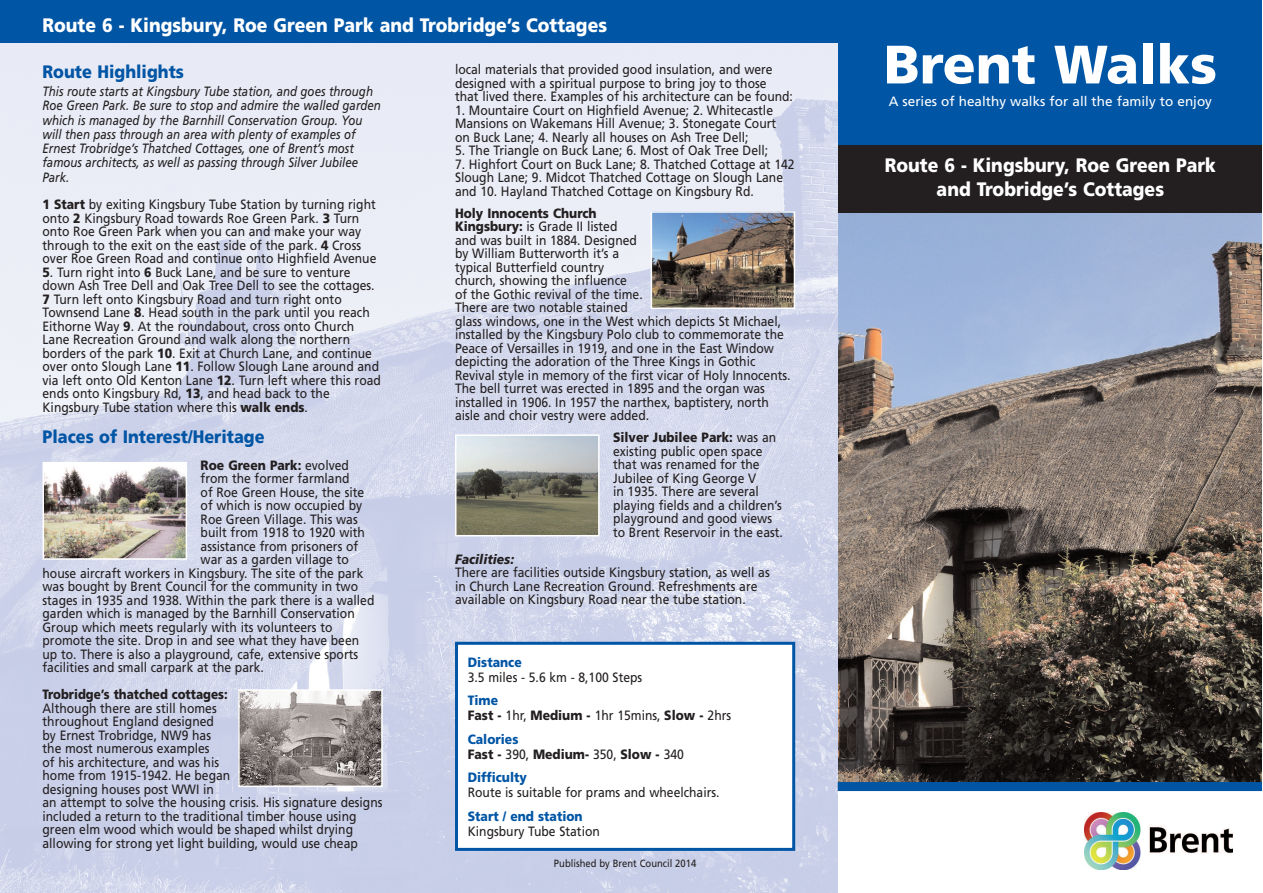
<style>
.page{position:relative;width:1263px;height:893px;background:#fff}
.page>*{position:absolute;margin:0;border:0;box-sizing:border-box;transform-origin:0 0}
.t1{font:900 54px "Frutiger";color:#fff}
.t2{font:900 19.5px/23.4px "Frutiger";color:#fff;text-align:center;scale:.9 1}
.t3{font:900 18px "Frutiger";color:#0155a5;scale:.9 1}
.t4{font:13.5px/13.5px "Frutiger";color:#231f20;scale:.9 1}
.t5{font:italic 13.5px/14.2px "Frutiger";color:#231f20;scale:.85 1}
.t6{font:900 13.5px/15px "Frutiger";color:#231f20;scale:.9 1}
.t7{font:13.5px "Frutiger";color:#fff}
.t8{font:900 13.5px "Frutiger";color:#0155a5;scale:.9 1}
.t9{font:900 13.5px "Frutiger";color:#231f20;scale:.87 1}
.t10{font:italic 900 13.5px "Frutiger";color:#231f20;scale:.9 1}
.t11{font:10.5px "Frutiger";color:#231f20;scale:.9 1}
.s1{font-weight:900}
.s2{font-weight:400}
.s3{font-weight:900;color:#0155a5}
.s4{color:#0155a5}
</style>
<div class="page">
<div style="left:838px;top:0;width:424px;height:471px;background:#0155a5"></div>
<div style="left:838px;top:145px;width:424px;height:68px;background:#231f20"></div>
<img style="left:838px;top:213px;width:424px;height:569px">
<img style="left:0;top:43px;width:838px;height:850px">
<img style="left:1084px;top:813px;width:149px;height:56px">
<div style="left:0;top:0;width:838px;height:43px;background:#0155a5"></div>
<div style="left:456px;top:643px;width:338px;height:206px;background:#fff"></div>
<div style="left:455px;top:642px;width:340px;height:209px;border:3px solid #0155a5"></div>
<div style="left:838px;top:782px;width:424px;height:9px;background:#0155a5"></div>
<img style="left:46px;top:465px;width:138px;height:92px">
<div style="left:43px;top:462px;width:144px;height:98px;border:2px solid #fff"></div>
<img style="left:654px;top:214px;width:138px;height:92px">
<div style="left:651px;top:211px;width:144px;height:98px;border:2px solid #fff"></div>
<img style="left:458px;top:437px;width:139px;height:96px">
<div style="left:455px;top:434px;width:145px;height:102px;border:2px solid #fff"></div>
<img style="left:241px;top:692px;width:139px;height:92px">
<div style="left:238px;top:689px;width:145px;height:98px;border:2px solid #fff"></div>
<h2 class="t2" style="left:43px;top:15px;width:629px">Route 6 - Kingsbury, Roe Green Park and Trobridge’s Cottages</h2>
<h3 class="t3" style="left:43px;top:64px;width:159px">Route Highlights</h3>
<p class="t5" style="left:43px;top:85px;width:400px">This route starts at Kingsbury Tube station, and goes through Roe Green Park. Be sure to stop and admire the walled garden which is managed by †he Barnhill Conservation Group. You will then pass through an area with plenty of examples of Ernest Trobridge’s Thatched Cottages, one of Brent’s most famous architects, as well as passing through Silver Jubilee Park.</p>
<p class="t4" style="left:43px;top:199px;width:372px"><span class="s1">1 Start</span> by exiting Kingsbury Tube Station by turning right onto <span class="s1">2</span> Kingsbury Road towards Roe Green Park. <span class="s1">3</span> Turn onto Roe Green Park when you can and make your way through to the exit on the east side of the park. <span class="s1">4</span> Cross over Roe Green Road and continue onto Highfield Avenue</p>
<p class="t4" style="left:43px;top:267px;width:377px"><span class="s1">5</span>. Turn right into <span class="s1">6</span> Buck Lane, and be sure to venture down Ash Tree Dell and Oak Tree Dell to see the cottages.<br><span class="s1">7</span> Turn left onto Kingsbury Road and turn right onto Townsend Lane <span class="s1">8</span>. Head south in the park until you reach Eithorne Way <span class="s1">9</span>. At the roundabout, cross onto Church Lane Recreation Ground and walk along the northern borders of the park <span class="s1">10</span>. Exit at Church Lane, and continue over onto Slough Lane <span class="s1">11</span>. Follow Slough Lane around and via left onto Old Kenton Lane <span class="s1">12</span>. Turn left where this road ends onto Kingsbury Rd, <span class="s1">13</span>, and head back to the Kingsbury Tube station where this <span class="s1">walk ends</span>.</p>
<h3 class="t3" style="left:43px;top:430px;width:248px">Places of Interest/Heritage</h3>
<p class="t6" style="left:201px;top:458px;width:166px">Roe Green Park: <span class="s2">evolved</span></p>
<p class="t4" style="left:201px;top:473px;width:167px">from the former farmland</p>
<p class="t4" style="left:201px;top:486px;width:183px">of Roe Green House, the site</p>
<p class="t4" style="left:201px;top:500px;width:181px">of which is now occupied by</p>
<p class="t4" style="left:201px;top:513px;width:176px">Roe Green Village. This was</p>
<p class="t4" style="left:201px;top:527px;width:184px">built from 1918 to 1920 with</p>
<p class="t4" style="left:201px;top:540px;width:177px">assistance from prisoners of</p>
<p class="t4" style="left:201px;top:554px;width:166px">war as a garden village to</p>
<p class="t4" style="left:43px;top:567px;width:358px">house aircraft workers in Kingsbury. The site of the park</p>
<p class="t4" style="left:43px;top:581px;width:352px">was bought by Brent Council for the community in two</p>
<p class="t4" style="left:43px;top:594px;width:370px">stages in 1935 and 1938. Within the park there is a walled</p>
<p class="t4" style="left:43px;top:608px;width:348px">garden which is managed by the Barnhill Conservation</p>
<p class="t4" style="left:43px;top:621px;width:324px">Group which meets regularly with its volunteers to</p>
<p class="t4" style="left:43px;top:635px;width:353px">promote the site. Drop in and see what they have been</p>
<p class="t4" style="left:43px;top:648px;width:352px">up to. There is also a playground, cafe, extensive sports</p>
<p class="t4" style="left:43px;top:662px;width:248px">facilities and small carpark at the park.</p>
<p class="t9" style="left:43px;top:689px;width:214px">Trobridge’s thatched cottages:</p>
<p class="t4" style="left:43px;top:702px;width:379px">Although there are still homes<br>throughout England designed<br>by Ernest Trobridge, NW9 has<br>the most numerous examples<br>of his architecture, and was his<br>home from 1915-1942. He began<br>designing houses post WWI in<br>an attempt to solve the housing crisis. His signature designs included a return to the traditional timber house using green elm wood which would be shaped whilst drying allowing for strong yet light building, would use cheap</p>
<p class="t4" style="left:455px;top:64px;width:377px">local materials that provided good insulation, and were designed with a spiritual purpose to bring joy to those that lived there. Examples of his architecture can be found:</p>
<p class="t4" style="left:455px;top:104px;width:358px">1. Mountaire Court on Highfield Avenue; 2. Whitecastle<br>Mansions on Wakemans Hill Avenue; 3. Stonegate Court on Buck Lane; 4. Nearly all houses on Ash Tree Dell;</p>
<p class="t4" style="left:455px;top:145px;width:350px">5. The Triangle on Buck Lane; 6. Most of Oak Tree Dell;</p>
<p class="t4" style="left:455px;top:158px;width:379px">7. Highfort Court on Buck Lane; 8. Thatched Cottage at 142<br>Slough Lane; 9. Midcot Thatched Cottage on Slough Lane and 10. Hayland Thatched Cottage on Kingsbury Rd.</p>
<p class="t4" style="left:455px;top:207px;width:374px"><span class="s1">Holy Innocents Church<br>Kingsbury:</span> is Grade II listed<br>and was built in 1884. Designed<br>by William Butterworth it’s a<br>typical Butterfield country<br>church, showing the influence<br>of the Gothic revival of the time.<br>There are two notable stained<br>glass windows, one in the West which depicts St Michael, installed by the Kingsbury Polo club to commemorate the Peace of Versailles in 1919, and one in the East Window depicting the adoration of the Three Kings in Gothic Revival style in memory of the first vicar of Holy Innocents.<br>The bell turret was erected in 1895 and the organ was installed in 1906. In 1957 the narthex, baptistery, north aisle and choir vestry were added.</p>
<p class="t4" style="left:613px;top:432px;width:190px"><span class="s1">Silver Jubilee Park:</span> was an existing public open space that was renamed for the<br>Jubilee of King George V<br>in 1935. There are several playing fields and a children’s playground and good views to Brent Reservoir in the east.</p>
<p class="t10" style="left:455px;top:554px;width:67px">Facilities:</p>
<p class="t4" style="left:455px;top:567px;width:351px">There are facilities outside Kingsbury station, as well as in Church Lane Recreation Ground. Refreshments are available on Kingsbury Road near the tube station.</p>
<p class="t8" style="left:468px;top:656px;width:61px">Distance</p>
<p class="t4" style="left:468px;top:671px;width:195px">3.5 miles - 5.6 km - 8,100 Steps</p>
<p class="t4" style="left:468px;top:694px;width:294px;line-height:15px"><span class="s3">Time<br></span><span class="s1">Fast -</span> 1hr, <span class="s1">Medium -</span> 1hr 15mins, <span class="s1">Slow -</span> 2hrs</p>
<p class="t6" style="left:468px;top:732px;width:242px"><span class="s4">Calories<br></span>Fast - <span class="s2">390,</span> Medium- <span class="s2">350,</span> Slow - <span class="s2">340</span></p>
<p class="t8" style="left:468px;top:772px;width:67px">Difficulty</p>
<p class="t4" style="left:468px;top:787px;width:281px">Route is suitable for prams and wheelchairs.</p>
<p class="t8" style="left:468px;top:810px;width:129px">Start / end station</p>
<p class="t4" style="left:468px;top:825px;width:148px">Kingsbury Tube Station</p>
<p class="t11" style="left:554px;top:859px;width:160px">Published by Brent Council 2014</p>
<h1 class="t1" style="left:884px;top:43px;width:335px">Brent Walks</h1>
<p class="t7" style="left:889px;top:96px;width:325px">A series of healthy walks for all the family to enjoy</p>
<h2 class="t2" style="left:885px;top:155px;width:370px">Route 6 - Kingsbury, Roe Green Park and Trobridge’s Cottages</h2>
</div>
